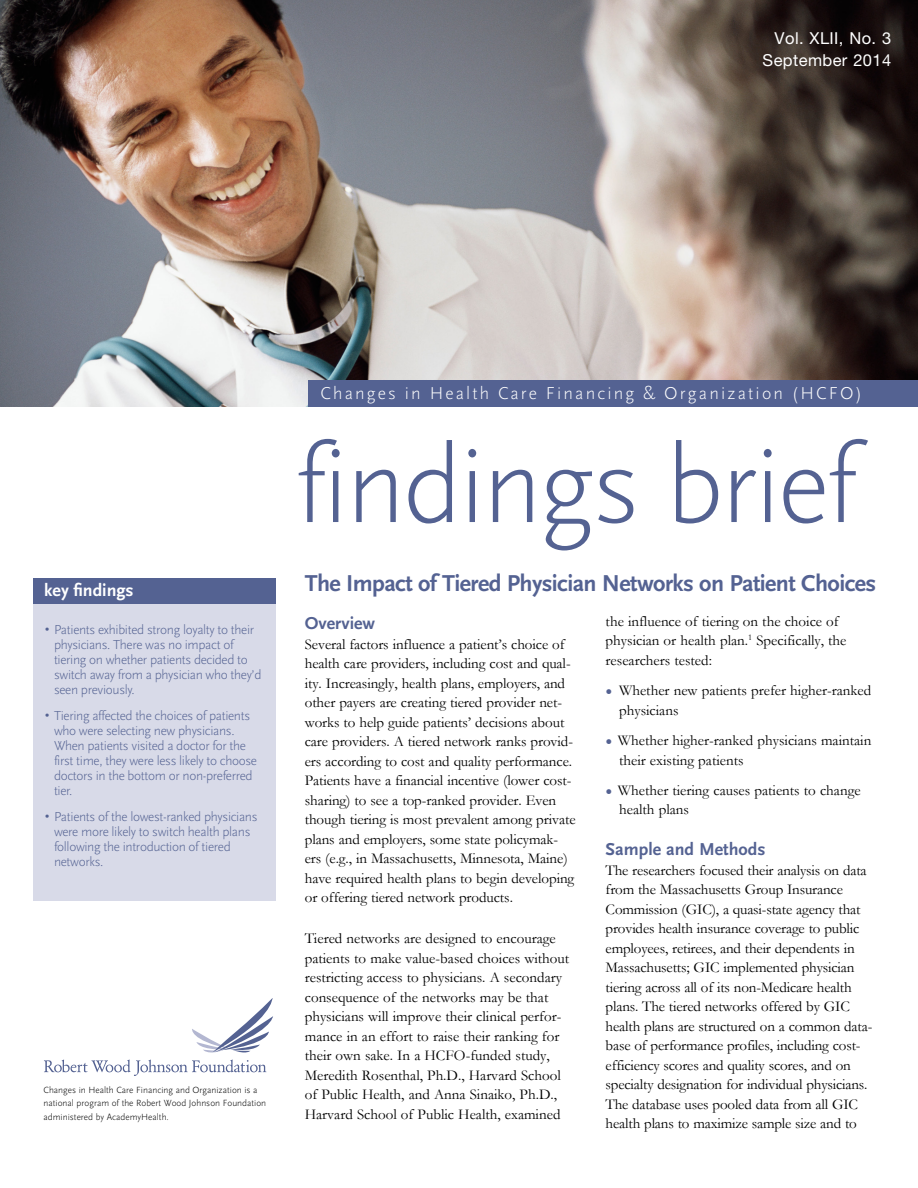
<style>
.page{position:relative;width:918px;height:1188px;background:#fff}
.page>*{position:absolute;margin:0;border:0;box-sizing:border-box;transform-origin:0 0}
.t1{font:300 112.5px "Scala Sans";letter-spacing:-.025em;color:#546292}
.t2{font:700 24px "Scala Sans";letter-spacing:-.025em;color:#546292}
.t3{font:300 18px "Scala Sans";letter-spacing:.12em;color:#fff}
.t4{font:700 18px "Scala Sans";color:#546292}
.t5{font:700 18px "Scala Sans";color:#fff}
.t6{font:16.5px/21.8px "Helvetica Neue LT Std";letter-spacing:.025em;color:#fff;text-align:right}
.t7{font:15px/19.5px "Garamond";letter-spacing:-.005em;color:#000}
.t8{font:300 13.5px/15px "Scala Sans";letter-spacing:-.025em;color:#546292}
.t9{font:300 9.3px/13.6px "Scala Sans";color:#000}
.s1{font-size:21px}
.s2{font-size:19.5px;color:#546292}
</style>
<div class="page">
<img style="left:0;top:0;width:918px;height:406px">
<div style="left:308px;top:380px;width:610px;height:26px;background:#546292"></div>
<div style="left:33px;top:578px;width:243px;height:323px;background:#d8dae8"></div>
<div style="left:33px;top:579px;width:243px;height:25px;background:#546292"></div>
<svg style="left:44px;top:998px;width:229px;height:78px"></svg>
<p class="t6" style="left:763px;top:27px;width:130px">Vol. XLII, No. 3<br>September 2014</p>
<p class="t5" style="left:44px;top:581px;width:91px">key findings</p>
<p class="t8" style="left:54px;top:623px;width:209px;text-indent:-11px"><span class="s1">•</span> Patients exhibited strong loyalty to their physicians. There was no impact of tiering on whether patients decided to switch away from a physician who they’d seen previously.</p>
<p class="t8" style="left:54px;top:709px;width:205px;text-indent:-11px"><span class="s1">•</span> Tiering affected the choices of patients who were selecting new physicians.<br>When patients visited a doctor for the first time, they were less likely to choose doctors in the bottom or non-preferred tier.</p>
<p class="t8" style="left:54px;top:809px;width:205px;text-indent:-11px"><span class="s1">•</span> Patients of the lowest-ranked physicians were more likely to switch health plans following the introduction of tiered networks.</p>
<p class="t9" style="left:44px;top:1083px;width:224px">Changes in Health Care Financing and Organization is a national program of the Robert Wood Johnson Foundation administered by AcademyHealth.</p>
<p class="t3" style="left:320px;top:383px;width:543px">Changes in Health Care Financing &amp; Organization (HCFO)</p>
<h1 class="t1" style="left:295px;top:424px;width:563px">findings brief</h1>
<h2 class="t2" style="left:305px;top:570px;width:573px">The Impact of Tiered Physician Networks on Patient Choices</h2>
<p class="t4" style="left:305px;top:614px;width:72px">Overview</p>
<p class="t7" style="left:305px;top:634px;width:272px">Several factors influence a patient’s choice of health care providers, including cost and qual&shy;ity. Increasingly, health plans, employers, and other payers are creating tiered provider net&shy;works to help guide patients’ decisions about care providers. A tiered network ranks provid&shy;ers according to cost and quality performance.<br>Patients have a financial incentive (lower cost&shy;sharing) to see a top-ranked provider. Even though tiering is most prevalent among private plans and employers, some state policymak&shy;ers (e.g., in Massachusetts, Minnesota, Maine) have required health plans to begin developing or offering tiered network products.</p>
<p class="t7" style="left:305px;top:929px;width:266px">Tiered networks are designed to encourage patients to make value-based choices without restricting access to physicians. A secondary consequence of the networks may be that physicians will improve their clinical perfor&shy;mance in an effort to raise their ranking for their own sake. In a HCFO-funded study, Meredith Rosenthal, Ph.D., Harvard School of Public Health, and Anna Sinaiko, Ph.D., Harvard School of Public Health, examined</p>
<p class="t7" style="left:606px;top:611px;width:242px">the influence of tiering on the choice of physician or health plan.<sup>1</sup> Specifically, the researchers tested:</p>
<p class="t7" style="left:619px;top:681px;width:254px;text-indent:-14px"><span class="s2">•</span> Whether new patients prefer higher-ranked physicians</p>
<p class="t7" style="left:619px;top:730px;width:254px;text-indent:-13px"><span class="s2">•</span> Whether higher-ranked physicians maintain their existing patients</p>
<p class="t7" style="left:619px;top:780px;width:243px;text-indent:-13px"><span class="s2">•</span> Whether tiering causes patients to change health plans</p>
<p class="t4" style="left:606px;top:840px;width:161px">Sample and Methods</p>
<p class="t7" style="left:606px;top:860px;width:268px">The researchers focused their analysis on data from the Massachusetts Group Insurance Commission (GIC), a quasi-state agency that provides health insurance coverage to public employees, retirees, and their dependents in Massachusetts; GIC implemented physician tiering across all of its non-Medicare health plans. The tiered networks offered by GIC health plans are structured on a common data&shy;base of performance profiles, including cost&shy;efficiency scores and quality scores, and on specialty designation for individual physicians.<br>The database uses pooled data from all GIC health plans to maximize sample size and to</p>
</div>
